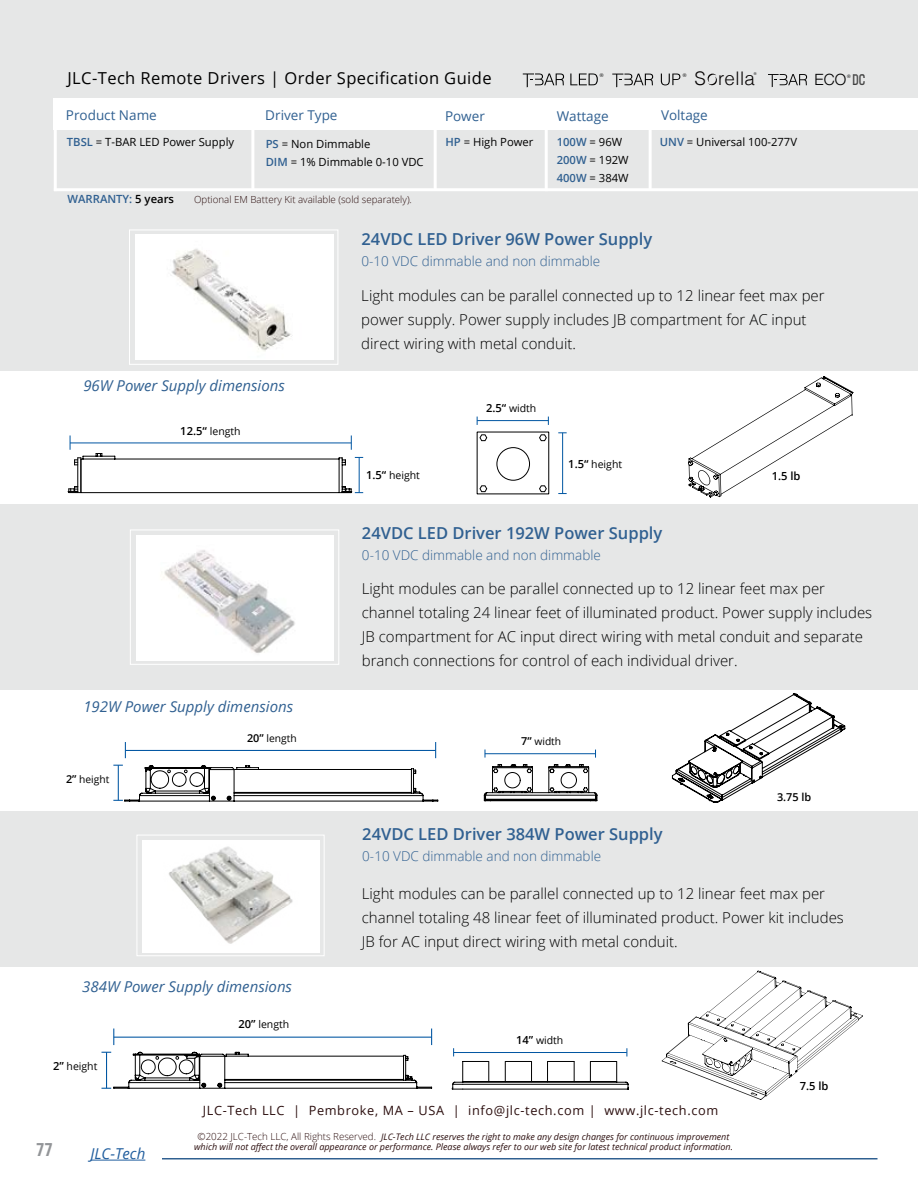
<style>
.page{position:relative;width:918px;height:1188px;background:#fff}
.page>*{position:absolute;margin:0;border:0;box-sizing:border-box;transform-origin:0 0}
.t1{font:300 18.75px "Helvetica LT";letter-spacing:.025em;color:#070404}
.t2{font:700 condensed 18px "Open Sans";color:#939598}
.t3{font:600 16.5px "Open Sans";color:#306091}
.t4{font:16.5px "Open Sans";letter-spacing:.025em;color:#000}
.t5{font:300 15.45px "Helvetica Neue";color:#000}
.t6{font:300 15px/24px "Open Sans";color:#000}
.t7{font:italic 15px "Open Sans";color:#306091}
.t8{font:italic 15px "Open Sans";color:#215e9e}
.t9{font:300 13.5px "Open Sans";color:#306091}
.t10{font:13.5px "Open Sans";color:#306091}
.t11{font:12.75px "Open Sans";letter-spacing:.05em;color:#2c0f0f}
.t12{font:11.25px/18px "Open Sans";color:#000}
.t13{font:600 11.25px "Open Sans";color:#306091}
.t14{font:600 11.1px "Open Sans";color:#000}
.t15{font:600 10.95px "Open Sans";color:#000}
.t16{font:10.5px "Open Sans";color:#000}
.t17{font:10.2px "Open Sans";color:#000}
.t18{font:300 9.75px "Open Sans";color:#2c0f0f}
.t19{font:italic 9px/10.8px "Open Sans";color:#2c0f0f;text-align:center}
.t20{font:5.1px "Helvetica";color:#000101}
.t21{font:4.95px "Helvetica";color:#000}
.t22{font:4.8px "Helvetica";color:#000}
.t23{font:3.9px "Helvetica";color:#000}
.s1{font-weight:600;color:#306091}
.s2{color:#000}
.s3{font-family:"Ostrich Sans Inline";font-weight:400;font-size:15.9px}
.s4{font-weight:600;font-size:11.1px}
.s5{font-weight:600;font-size:10.95px}
.s6{font-weight:300;font-style:normal;font-size:9.75px}
</style>
<div class="page">
<div style="left:0;top:0;width:918px;height:672px;background:#e6e7e7"></div>
<div style="left:0;top:372px;width:918px;height:816px;background:#fff"></div>
<hr style="left:359px;top:457px;width:1px;height:36px;background:#0056a2">
<hr style="left:70px;top:442px;width:281px;height:1px;background:#0056a2">
<svg style="left:70px;top:435px;width:1px;height:15px"></svg>
<svg style="left:351px;top:435px;width:1px;height:15px"></svg>
<hr style="left:81px;top:459px;width:1px;height:33px;background:#010101">
<hr style="left:339px;top:458px;width:1px;height:35px;background:#010101">
<hr style="left:342px;top:458px;width:1px;height:34px;background:#010101">
<hr style="left:83px;top:459px;width:32px;height:1px;background:#010101">
<hr style="left:83px;top:456px;width:32px;height:1px;background:#010101">
<hr style="left:115px;top:459px;width:224px;height:1px;background:#010101">
<hr style="left:81px;top:492px;width:270px;height:1px;background:#010101">
<svg style="left:339px;top:457px;width:7px;height:8px"></svg>
<svg style="left:96px;top:453px;width:6px;height:3px"></svg>
<svg style="left:342px;top:486px;width:21px;height:7px"></svg>
<hr style="left:77px;top:458px;width:1px;height:34px;background:#010101">
<hr style="left:80px;top:458px;width:1px;height:35px;background:#010101">
<svg style="left:74px;top:456px;width:10px;height:9px"></svg>
<svg style="left:68px;top:486px;width:13px;height:7px"></svg>
<div style="left:496px;top:447px;width:34px;height:34px;border:1px solid #010101;border-radius:50%"></div>
<svg style="left:539px;top:434px;width:8px;height:8px"></svg>
<svg style="left:539px;top:485px;width:8px;height:8px"></svg>
<svg style="left:479px;top:434px;width:9px;height:8px"></svg>
<svg style="left:479px;top:485px;width:9px;height:8px"></svg>
<hr style="left:562px;top:433px;width:1px;height:61px;background:#0056a2">
<hr style="left:477px;top:420px;width:71px;height:1px;background:#0056a2">
<svg style="left:688px;top:376px;width:165px;height:122px"></svg>
<div style="left:54px;top:99px;width:864px;height:31px;background:#fff"></div>
<hr style="left:54px;top:188px;width:864px;height:3px;background:#fff">
<hr style="left:54px;top:124px;width:3px;height:67px;background:#fff">
<hr style="left:251px;top:113px;width:3px;height:78px;background:#fff">
<hr style="left:434px;top:108px;width:3px;height:82px;background:#fff">
<hr style="left:545px;top:107px;width:3px;height:84px;background:#fff">
<hr style="left:649px;top:113px;width:3px;height:78px;background:#fff">
<svg style="left:113px;top:1029px;width:1px;height:16px"></svg>
<hr style="left:114px;top:1037px;width:318px;height:1px;background:#0056a2">
<svg style="left:431px;top:1029px;width:1px;height:16px"></svg>
<svg style="left:102px;top:1052px;width:330px;height:37px"></svg>
<svg style="left:452px;top:1048px;width:177px;height:42px"></svg>
<svg style="left:662px;top:970px;width:201px;height:130px"></svg>
<svg style="left:523px;top:73px;width:41px;height:14px"></svg>
<svg style="left:570px;top:74px;width:28px;height:11px"></svg>
<svg style="left:661px;top:74px;width:19px;height:11px"></svg>
<svg style="left:612px;top:74px;width:41px;height:13px"></svg>
<div style="left:129px;top:229px;width:209px;height:136px;border:1px solid #fff"></div>
<div style="left:135px;top:235px;width:198px;height:125px;background:#fff"></div>
<img style="left:171px;top:235px;width:163px;height:125px">
<div style="left:0;top:811px;width:918px;height:156px;background:#e6e7e7"></div>
<div style="left:0;top:504px;width:918px;height:186px;background:#e6e7e7"></div>
<img style="left:136px;top:835px;width:189px;height:121px">
<div style="left:130px;top:529px;width:209px;height:136px;border:1px solid #fff"></div>
<img style="left:136px;top:536px;width:198px;height:125px">
<svg style="left:125px;top:742px;width:1px;height:16px"></svg>
<hr style="left:125px;top:750px;width:311px;height:1px;background:#0056a2">
<svg style="left:435px;top:742px;width:1px;height:16px"></svg>
<hr style="left:485px;top:753px;width:110px;height:1px;background:#0056a2">
<svg style="left:484px;top:764px;width:113px;height:37px"></svg>
<svg style="left:113px;top:765px;width:325px;height:36px"></svg>
<svg style="left:672px;top:693px;width:173px;height:109px"></svg>
<svg style="left:707px;top:73px;width:10px;height:13px"></svg>
<svg style="left:768px;top:74px;width:39px;height:13px"></svg>
<hr style="left:91px;top:1160px;width:54px;height:1px;background:#215e9e">
<hr style="left:162px;top:1158px;width:716px;height:2px;background:#306091">
<p class="t4" style="left:68px;top:67px;width:426px">JLC-Tech Remote Drivers | Order Specification Guide</p>
<p class="t10" style="left:66px;top:106px;width:92px">Product Name</p>
<p class="t10" style="left:265px;top:106px;width:74px">Driver Type</p>
<p class="t10" style="left:445px;top:107px;width:41px">Power</p>
<p class="t12" style="left:67px;top:133px;width:169px"><span class="s1">TBSL</span> = T-BAR LED Power Supply</p>
<p class="t12" style="left:266px;top:134px;width:160px"><span class="s1">PS</span> = Non Dimmable<br><span class="s1">DIM</span> = 1% Dimmable 0-10 VDC</p>
<p class="t12" style="left:446px;top:133px;width:90px"><span class="s1">HP</span> = High Power</p>
<p class="t13" style="left:68px;top:191px;width:108px">WARRANTY: <span class="s2">5 years</span></p>
<p class="t18" style="left:194px;top:193px;width:219px">Optional EM Battery Kit available (sold separately).</p>
<p class="t20" style="left:600px;top:72px;width:5px">®</p>
<p class="t21" style="left:683px;top:72px;width:5px">®</p>
<p class="t1" style="left:694px;top:67px;width:62px">S rella</p>
<p class="t23" style="left:754px;top:71px;width:4px">®</p>
<p class="t10" style="left:557px;top:107px;width:54px">Wattage</p>
<p class="t12" style="left:557px;top:133px;width:73px"><span class="s1">100W</span> = 96W<br><span class="s1">200W</span> = 192W<br><span class="s1">400W</span> = 384W</p>
<p class="t10" style="left:661px;top:106px;width:48px">Voltage</p>
<p class="t12" style="left:660px;top:133px;width:139px"><span class="s1">UNV</span> = Universal 100-277V</p>
<p class="t3" style="left:362px;top:228px;width:292px">24VDC LED Driver 96W Power Supply</p>
<p class="t9" style="left:362px;top:252px;width:240px">0-10 VDC dimmable and non dimmable</p>
<p class="t5" style="left:815px;top:67px;width:52px">ECO <span class="s3">DC</span></p>
<p class="t22" style="left:847px;top:72px;width:5px">®</p>
<p class="t7" style="left:83px;top:375px;width:203px">96W Power Supply dimensions</p>
<p class="t16" style="left:180px;top:424px;width:62px"><span class="s4">12.5“</span> length</p>
<p class="t7" style="left:83px;top:696px;width:211px">192W Power Supply dimensions</p>
<p class="t17" style="left:66px;top:772px;width:45px"><span class="s5">2”</span> height</p>
<p class="t17" style="left:247px;top:731px;width:51px"><span class="s5">20”</span> length</p>
<p class="t7" style="left:82px;top:976px;width:211px">384W Power Supply dimensions</p>
<p class="t16" style="left:53px;top:1059px;width:46px"><span class="s4">2”</span> height</p>
<p class="t16" style="left:238px;top:1017px;width:52px"><span class="s4">20”</span> length</p>
<p class="t6" style="left:361px;top:283px;width:465px">Light modules can be parallel connected up to 12 linear feet max per power supply. Power supply includes JB compartment for AC input direct wiring with metal conduit.</p>
<p class="t16" style="left:366px;top:468px;width:55px"><span class="s4">1.5“</span> height</p>
<p class="t16" style="left:486px;top:401px;width:52px"><span class="s4">2.5“</span> width</p>
<p class="t16" style="left:568px;top:457px;width:55px"><span class="s4">1.5“</span> height</p>
<p class="t3" style="left:362px;top:522px;width:302px">24VDC LED Driver 192W Power Supply</p>
<p class="t9" style="left:362px;top:546px;width:240px">0-10 VDC dimmable and non dimmable</p>
<p class="t14" style="left:772px;top:469px;width:30px">1.5 lb</p>
<p class="t6" style="left:362px;top:576px;width:512px">Light modules can be parallel connected up to 12 linear feet max per channel totaling 24 linear feet of illuminated product. Power supply includes JB compartment for AC input direct wiring with metal conduit and separate branch connections for control of each individual driver.</p>
<p class="t17" style="left:521px;top:734px;width:41px"><span class="s5">7”</span> width</p>
<p class="t3" style="left:362px;top:822px;width:302px">24VDC LED Driver 384W Power Supply</p>
<p class="t9" style="left:362px;top:847px;width:240px">0-10 VDC dimmable and non dimmable</p>
<p class="t15" style="left:777px;top:790px;width:36px">3.75 lb</p>
<p class="t6" style="left:362px;top:881px;width:484px">Light modules can be parallel connected up to 12 linear feet max per channel totaling 48 linear feet of illuminated product. Power kit includes<br>JB for AC input direct wiring with metal conduit.</p>
<p class="t16" style="left:516px;top:1033px;width:49px"><span class="s4">14”</span> width</p>
<p class="t14" style="left:800px;top:1078px;width:30px">7.5 lb</p>
<p class="t2" style="left:36px;top:1137px;width:18px">77</p>
<p class="t8" style="left:91px;top:1143px;width:56px">JLC-Tech</p>
<p class="t11" style="left:203px;top:1102px;width:517px">JLC-Tech LLC | Pembroke, MA – USA | info@jlc-tech.com | www.jlc-tech.com</p>
<p class="t19" style="left:194px;top:1131px;width:540px"><span class="s6">©2022 JLC-Tech LLC, All Rights Reserved.</span> JLC-Tech LLC reserves the right to make any design changes for continuous improvement which will not affect the overall appearance or performance. Please always refer to our web site for latest technical product information.</p>
</div>
